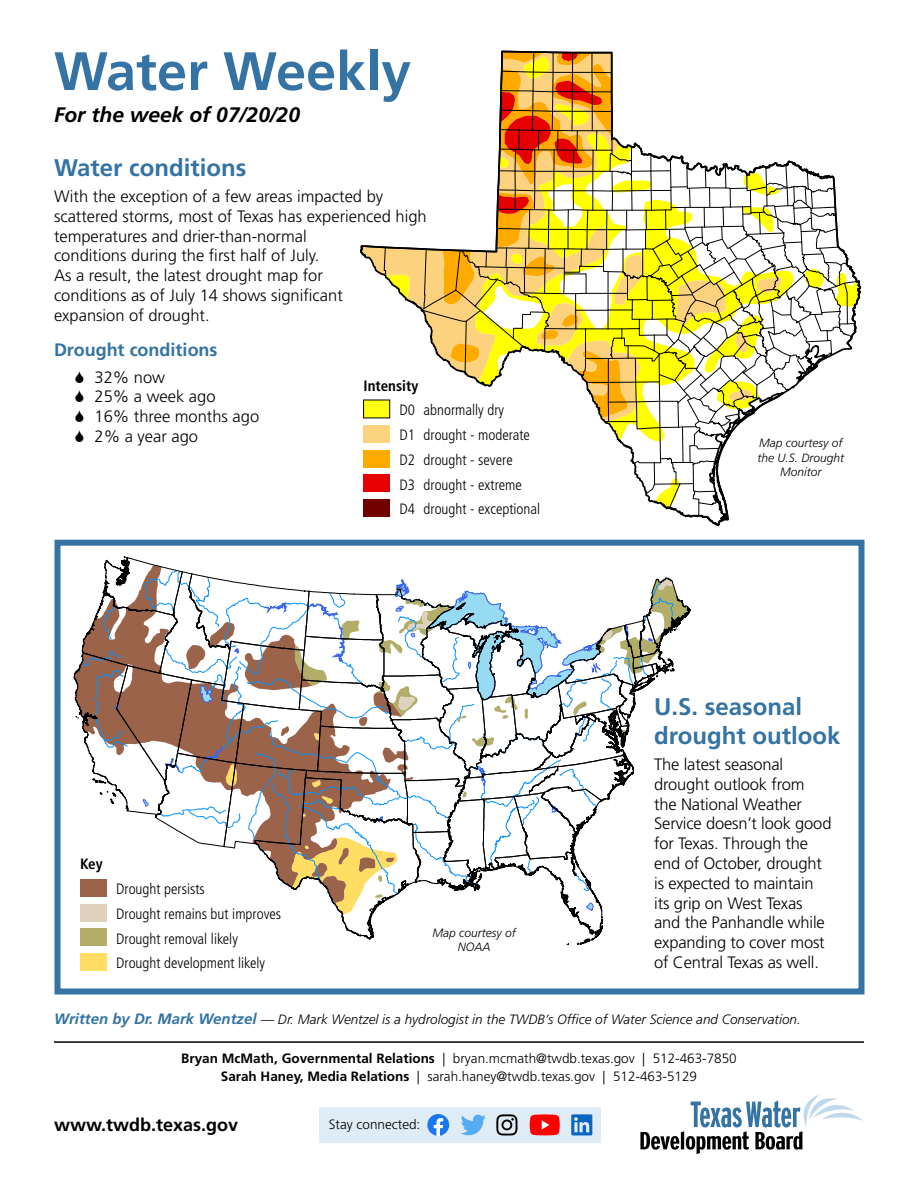
<style>
.page{position:relative;width:918px;height:1188px;background:#fff}
.page>*{position:absolute;margin:0;border:0;box-sizing:border-box;transform-origin:0 0}
.heading_1{font:700 54px "Frutiger LT Std";color:#3473a3}
.heading_2{font:700 24px/28.8px "Frutiger LT Std";color:#3473a3}
.heading_1_date_line{font:italic 700 21px "Frutiger LT Std";color:#000}
.contact_info{font:700 18px "Frutiger LT Std";color:#000}
.heading_3{font:700 18px "Frutiger LT Std";color:#3473a3}
.body{font:300 16.5px/19.8px "Frutiger LT Std";color:#000}
.heading_2-2{font:300 16.5px/19.8px "Frutiger LT Std";letter-spacing:-.01em;color:#000}
.t1{font:300 condensed 15px/24.8px "Frutiger LT Std";color:#000}
.t2{font:700 condensed 15px "Frutiger LT Std";color:#000}
.contact_info-2{font:300 13.5px/18px "Frutiger LT Std";color:#000;text-align:center}
.heading_4{font:italic 300 13.5px "Frutiger LT Std";color:#000}
.t3{font:italic 300 12px/14.4px "Frutiger LT Std";color:#000;text-align:center}
.s1{font-weight:700;font-size:15px;color:#3473a3}
.s2{font-weight:700}
</style>
<div class="page">
<div style="left:54px;top:540px;width:810px;height:454px;border:6px solid #3473a3"></div>
<div style="left:319px;top:1107px;width:282px;height:35px;background:#dfecf5"></div>
<svg style="left:731px;top:160px;width:131px;height:274px"></svg>
<svg style="left:360px;top:50px;width:371px;height:476px"></svg>
<div style="left:364px;top:400px;width:26px;height:18px;background:#ffff13"></div>
<div style="left:363px;top:400px;width:27px;height:18px;border:1px solid #000"></div>
<div style="left:364px;top:425px;width:26px;height:18px;background:#fcd37f"></div>
<div style="left:364px;top:450px;width:26px;height:18px;background:#fa0"></div>
<div style="left:364px;top:474px;width:26px;height:18px;background:#e60000"></div>
<div style="left:364px;top:499px;width:26px;height:18px;background:#730000"></div>
<svg style="left:73px;top:556px;width:618px;height:389px"></svg>
<div style="left:80px;top:879px;width:26px;height:18px;background:#9b634a"></div>
<div style="left:80px;top:904px;width:26px;height:17px;background:#ded2bc"></div>
<div style="left:80px;top:928px;width:26px;height:18px;background:#b2ad69"></div>
<div style="left:80px;top:953px;width:26px;height:18px;background:#ffde63"></div>
<hr style="left:54px;top:1041px;width:810px;height:2px;background:#000">
<svg style="left:640px;top:1094px;width:223px;height:60px"></svg>
<svg style="left:427px;top:1114px;width:22px;height:22px"></svg>
<svg style="left:461px;top:1115px;width:25px;height:20px"></svg>
<svg style="left:496px;top:1114px;width:21px;height:22px"></svg>
<svg style="left:530px;top:1114px;width:30px;height:21px"></svg>
<svg style="left:571px;top:1114px;width:21px;height:21px"></svg>
<p class="heading_1" style="left:54px;top:40px;width:359px">Water Weekly</p>
<p class="heading_1_date_line" style="left:54px;top:102px;width:248px">For the week of 07/20/20</p>
<p class="heading_2" style="left:54px;top:153px;width:194px">Water conditions</p>
<p class="body" style="left:54px;top:187px;width:374px">With the exception of a few areas impacted by scattered storms, most of Texas has experienced high temperatures and drier-than-normal<br>conditions during the first half of July.<br>As a result, the latest drought map for<br>conditions as of July 14 shows significant<br>expansion of drought.</p>
<p class="heading_3" style="left:54px;top:339px;width:165px">Drought conditions</p>
<p class="body" style="left:94px;top:367px;width:72px">32% now</p>
<p class="body" style="left:94px;top:387px;width:123px">25% a week ago</p>
<p class="body" style="left:94px;top:407px;width:166px">16% three months ago</p>
<p class="body" style="left:94px;top:427px;width:105px">2% a year ago</p>
<p class="t2" style="left:364px;top:377px;width:56px">Intensity</p>
<p class="t1" style="left:400px;top:398px;width:142px">D0 abnormally dry<br>D1 drought - moderate<br>D2 drought - severe<br>D3 drought - extreme<br>D4 drought - exceptional</p>
<p class="t2" style="left:80px;top:855px;width:24px">Key</p>
<p class="t1" style="left:116px;top:877px;width:167px">Drought persists<br>Drought remains but improves<br>Drought removal likely<br>Drought development likely</p>
<p class="t3" style="left:432px;top:926px;width:85px">Map courtesy of<br>NOAA</p>
<p class="t3" style="left:757px;top:436px;width:88px">Map courtesy of the U.S. Drought<br>Monitor</p>
<p class="heading_2" style="left:654px;top:692px;width:188px">U.S. seasonal drought outlook</p>
<p class="heading_2-2" style="left:654px;top:755px;width:179px">The latest seasonal drought outlook from<br>the National Weather<br>Service doesn’t look good for Texas. Through the end of October, drought is expected to maintain its grip on West Texas and the Panhandle while expanding to cover most of Central Texas as well.</p>
<p class="heading_4" style="left:54px;top:1011px;width:748px"><span class="s1">Written by Dr. Mark Wentzel</span> — Dr. Mark Wentzel is a hydrologist in the TWDB’s Office of Water Science and Conservation.</p>
<p class="contact_info-2" style="left:181px;top:1050px;width:557px"><span class="s2">Bryan McMath, Governmental Relations</span> | bryan.mcmath@twdb.texas.gov | 512-463-7850<br><span class="s2">Sarah Haney, Media Relations</span> | sarah.haney@twdb.texas.gov | 512-463-5129</p>
<p class="contact_info" style="left:54px;top:1114px;width:186px">www.twdb.texas.gov</p>
<p class="contact_info-2" style="left:329px;top:1116px;width:93px">Stay connected:</p>
</div>
